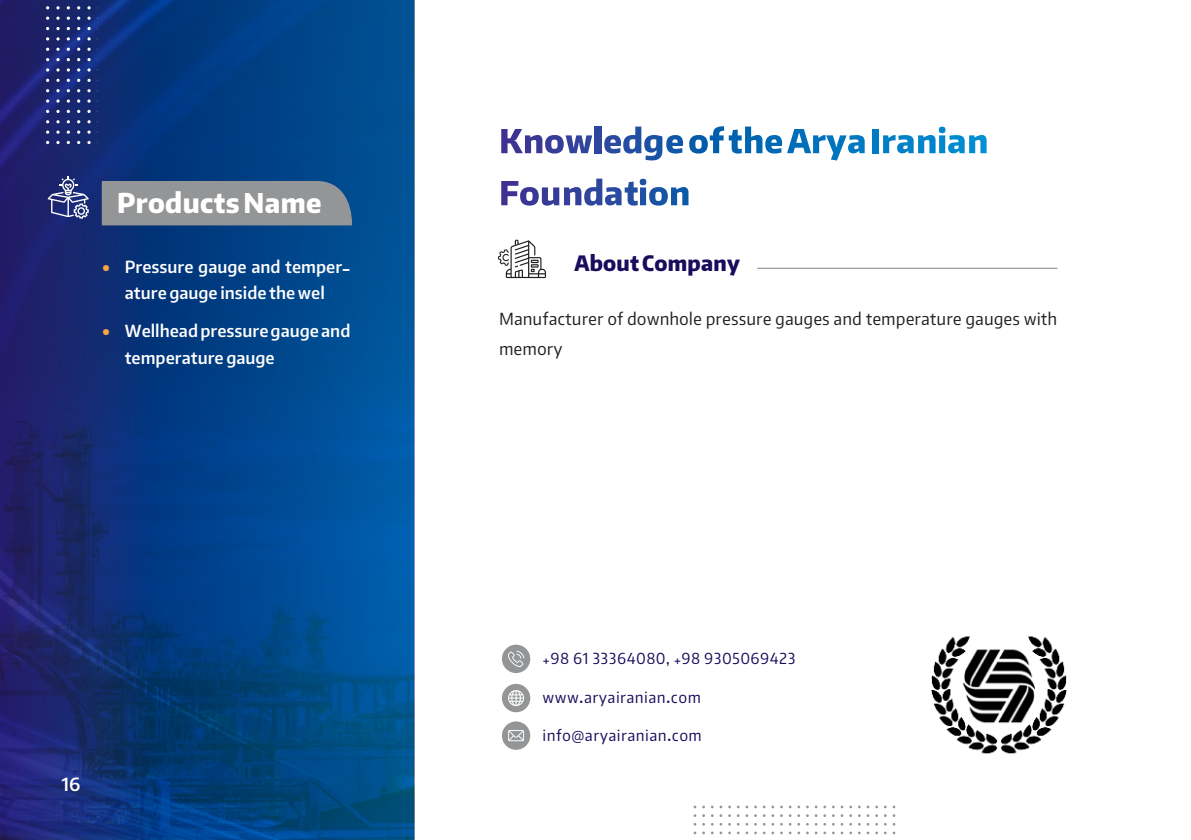
<style>
.page{position:relative;width:1191px;height:840px;background:#fff}
.page>*{position:absolute;margin:0;border:0;box-sizing:border-box;transform-origin:0 0}
.t1{font:900 36px "w Nian";letter-spacing:.01em;color:#fff}
.t2{font:900 28px "w Nian";letter-spacing:.01em;color:#170d5c}
.t3{font:700 24px "w Nian";color:#fff}
.t4{font:700 22px/26.4px "w Nian";color:#fff;text-align:center}
.t5{font:22px/30px "w Nian";color:#221f1f}
.t6{font:20px/38.4px "w Nian";letter-spacing:.02em;color:#170d5c}
.s1{font-size:26px;color:#f9a63f}
</style>
<div class="page">
<img style="left:0;top:0;width:414px;height:839px">
<div style="left:102px;top:181px;width:250px;height:44px;background:#939597"></div>
<svg style="left:48px;top:176px;width:41px;height:42px;background:#525c96"></svg>
<svg style="left:39px;top:0;width:58px;height:149px;background:#28357b"></svg>
<svg style="left:693px;top:805px;width:203px;height:30px"></svg>
<img style="left:501px;top:129px;width:22px;height:24px">
<img style="left:525px;top:135px;width:17px;height:18px">
<img style="left:545px;top:135px;width:47px;height:18px">
<img style="left:595px;top:126px;width:6px;height:27px">
<img style="left:604px;top:135px;width:17px;height:18px">
<img style="left:623px;top:126px;width:18px;height:27px">
<img style="left:644px;top:135px;width:18px;height:25px">
<img style="left:666px;top:135px;width:17px;height:18px">
<img style="left:689px;top:135px;width:19px;height:18px">
<img style="left:709px;top:126px;width:15px;height:27px">
<img style="left:728px;top:129px;width:13px;height:24px">
<img style="left:745px;top:126px;width:17px;height:27px">
<img style="left:765px;top:135px;width:17px;height:18px">
<img style="left:787px;top:129px;width:24px;height:24px">
<img style="left:813px;top:135px;width:12px;height:18px">
<img style="left:826px;top:135px;width:20px;height:25px">
<img style="left:848px;top:135px;width:16px;height:18px">
<img style="left:872px;top:129px;width:6px;height:24px">
<img style="left:883px;top:135px;width:12px;height:18px">
<img style="left:897px;top:135px;width:16px;height:18px">
<img style="left:918px;top:135px;width:17px;height:18px">
<img style="left:938px;top:126px;width:7px;height:27px">
<img style="left:948px;top:135px;width:16px;height:18px">
<img style="left:969px;top:135px;width:17px;height:18px">
<img style="left:501px;top:181px;width:17px;height:24px">
<img style="left:520px;top:187px;width:19px;height:18px">
<img style="left:542px;top:187px;width:17px;height:18px">
<img style="left:564px;top:187px;width:17px;height:18px">
<img style="left:584px;top:178px;width:18px;height:27px">
<img style="left:605px;top:187px;width:16px;height:18px">
<img style="left:624px;top:181px;width:13px;height:24px">
<img style="left:639px;top:178px;width:7px;height:27px">
<img style="left:649px;top:187px;width:19px;height:18px">
<img style="left:671px;top:187px;width:17px;height:18px">
<div style="left:502px;top:644px;width:28px;height:28px;background:#939597;border-radius:50%"></div>
<div style="left:502px;top:683px;width:28px;height:28px;background:#939597;border-radius:50%"></div>
<div style="left:502px;top:721px;width:28px;height:28px;background:#939597;border-radius:50%"></div>
<svg style="left:508px;top:690px;width:16px;height:15px"></svg>
<svg style="left:508px;top:650px;width:16px;height:16px"></svg>
<img style="left:931px;top:636px;width:136px;height:118px">
<svg style="left:498px;top:239px;width:48px;height:39px"></svg>
<hr style="left:757px;top:267px;width:300px;height:1px;background:#808284">
<svg style="left:508px;top:730px;width:16px;height:10px"></svg>
<h1 class="t1" style="left:117px;top:191px;width:206px">Products Name</h1>
<p class="t4" style="left:102px;top:254px;width:250px"><span class="s1">•</span> Pressure gauge and temper&shy;ature gauge inside the wel</p>
<p class="t4" style="left:125px;top:318px;width:227px;text-align:left;text-indent:-23px"><span class="s1">•</span> Wellhead pressure gauge and temperature gauge</p>
<p class="t3" style="left:61px;top:774px;width:21px">16</p>
<p class="t2" style="left:574px;top:254px;width:167px">About Company</p>
<p class="t5" style="left:499px;top:304px;width:560px">Manufacturer of downhole pressure gauges and temperature gauges with memory</p>
<p class="t6" style="left:542px;top:639px;width:254px">+98 61 33364080, +98 9305069423 www.aryairanian.com info@aryairanian.com</p>
</div>
